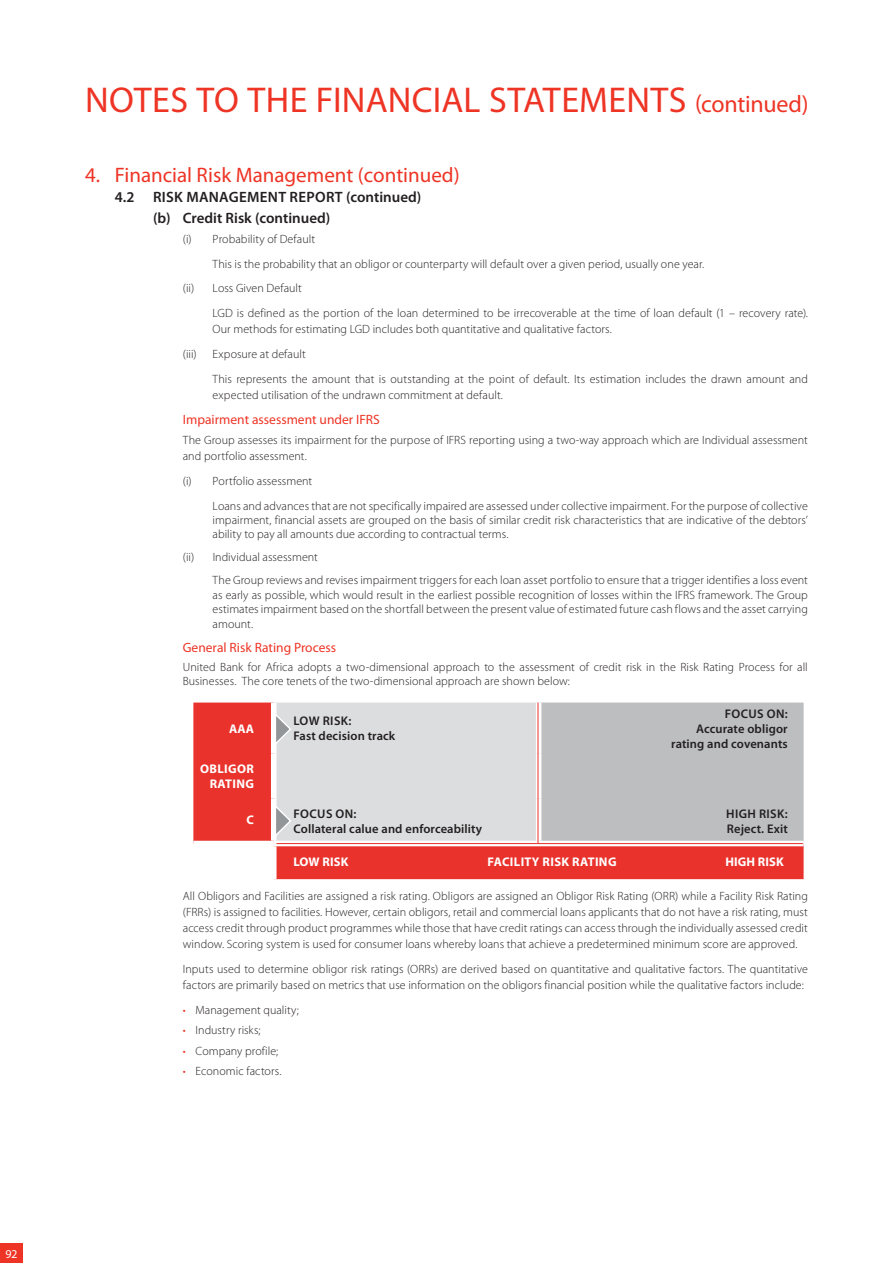
<style>
.page{position:relative;width:893px;height:1263px;background:#fff}
.page>*{position:absolute;margin:0;border:0;box-sizing:border-box;transform-origin:0 0}
.t1{font:36px "Myriad Pro";letter-spacing:.005em;color:#ee3425}
.t2{font:21px "Myriad Pro";color:#ee3425}
.t3{font:600 15px/20.4px "Myriad Pro";color:#231f20}
.t4{font:13.5px "Myriad Pro";color:#ee3425}
.t5{font:600 12.6px/15px "Myriad Pro";letter-spacing:.01em;color:#231f20}
.t6{font:700 12.6px/15px "Myriad Pro";letter-spacing:.03em;color:#fff;text-align:right}
.t7{font:700 12.6px "Myriad Pro";letter-spacing:.01em;color:#fff}
.t8{font:300 12px/16.2px "Myriad Pro";letter-spacing:.005em;color:#231f20}
.t9{font:12px "Myriad Pro";color:#fff}
.s1{font-size:24px}
</style>
<div class="page">
<svg style="left:193px;top:702px;width:611px;height:177px;background:#d7a7a6"></svg>
<hr style="left:538px;top:702px;width:1px;height:142px;background:#e9322b">
<div style="left:0;top:1243px;width:23px;height:20px;background:#ee3425"></div>
<h1 class="t1" style="left:85px;top:86px;width:725px">NOTES TO THE FINANCIAL STATEMENTS <span class="s1">(continued)</span></h1>
<h2 class="t2" style="left:85px;top:167px;width:376px">4. Financial Risk Management (continued)</h2>
<p class="t3" style="left:153px;top:188px;width:270px;text-indent:-38px">4.2 RISK MANAGEMENT REPORT (continued) (b) Credit Risk (continued)</p>
<p class="t8" style="left:183px;top:232px;width:134px">(i) Probability of Default</p>
<p class="t8" style="left:213px;top:257px;width:493px">This is the probability that an obligor or counterparty will default over a given period, usually one year.</p>
<p class="t8" style="left:183px;top:281px;width:13px">(ii)</p>
<p class="t8" style="left:213px;top:277px;width:597px;line-height:24.8px">Loss Given Default<br>LGD is defined as the portion of the loan determined to be irrecoverable at the time of loan default (1 – recovery rate).</p>
<p class="t8" style="left:213px;top:322px;width:401px">Our methods for estimating LGD includes both quantitative and qualitative factors.</p>
<p class="t8" style="left:183px;top:347px;width:15px">(iii)</p>
<p class="t8" style="left:213px;top:343px;width:597px;line-height:24.8px">Exposure at default<br>This represents the amount that is outstanding at the point of default. Its estimation includes the drawn amount and</p>
<p class="t8" style="left:213px;top:388px;width:292px">expected utilisation of the undrawn commitment at default.</p>
<p class="t4" style="left:183px;top:414px;width:198px">Impairment assessment under IFRS</p>
<p class="t8" style="left:183px;top:433px;width:627px">The Group assesses its impairment for the purpose of IFRS reporting using a two-way approach which are Individual assessment and portfolio assessment.</p>
<p class="t8" style="left:213px;top:470px;width:597px;line-height:24.8px;text-indent:-30px">(i) Portfolio assessment<br>Loans and advances that are not specifically impaired are assessed under collective impairment. For the purpose of collective</p>
<p class="t8" style="left:213px;top:514px;width:597px;line-height:14.4px">impairment, financial assets are grouped on the basis of similar credit risk characteristics that are indicative of the debtors’ ability to pay all amounts due according to contractual terms.</p>
<p class="t8" style="left:183px;top:550px;width:13px">(ii)</p>
<p class="t8" style="left:213px;top:547px;width:597px;line-height:23px">Individual assessment<br>The Group reviews and revises impairment triggers for each loan asset portfolio to ensure that a trigger identifies a loss event</p>
<p class="t8" style="left:213px;top:589px;width:597px;line-height:14.4px;text-align:justify">as early as possible, which would result in the earliest possible recognition of losses within the IFRS framework. The Group estimates impairment based on the shortfall between the present value of estimated future cash flows and the asset carrying amount.</p>
<p class="t4" style="left:183px;top:643px;width:155px">General Risk Rating Process</p>
<p class="t8" style="left:183px;top:661px;width:626px;line-height:14.4px">United Bank for Africa adopts a two-dimensional approach to the assessment of credit risk in the Risk Rating Process for all<br>Businesses. The core tenets of the two-dimensional approach are shown below:</p>
<p class="t6" style="left:229px;top:721px;width:26px">AAA</p>
<p class="t5" style="left:294px;top:715px;width:103px">LOW RISK:<br>Fast decision track</p>
<p class="t5" style="left:671px;top:707px;width:118px;text-align:right">FOCUS ON:<br>Accurate obligor rating and covenants</p>
<p class="t6" style="left:200px;top:761px;width:55px">OBLIGOR<br>RATING</p>
<p class="t6" style="left:246px;top:812px;width:9px">C</p>
<p class="t5" style="left:294px;top:808px;width:190px">FOCUS ON:<br>Collateral calue and enforceability</p>
<p class="t5" style="left:726px;top:808px;width:63px">HIGH RISK:<br>Reject. Exit</p>
<p class="t6" style="left:294px;top:854px;width:56px">LOW RISK</p>
<p class="t6" style="left:488px;top:854px;width:130px">FACILITY RISK RATING</p>
<p class="t7" style="left:725px;top:854px;width:60px">HIGH RISK</p>
<p class="t8" style="left:183px;top:889px;width:627px;text-align:justify">All Obligors and Facilities are assigned a risk rating. Obligors are assigned an Obligor Risk Rating (ORR) while a Facility Risk Rating (FRRs) is assigned to facilities. However, certain obligors, retail and commercial loans applicants that do not have a risk rating, must access credit through product programmes while those that have credit ratings can access through the individually assessed credit window. Scoring system is used for consumer loans whereby loans that achieve a predetermined minimum score are approved.</p>
<p class="t8" style="left:183px;top:962px;width:627px">Inputs used to determine obligor risk ratings (ORRs) are derived based on quantitative and qualitative factors. The quantitative factors are primarily based on metrics that use information on the obligors financial position while the qualitative factors include:</p>
<p class="t8" style="left:196px;top:1001px;width:105px;line-height:20.4px">Management quality;<br>Industry risks;<br>Company profile;<br>Economic factors.</p>
<p class="t9" style="left:6px;top:1249px;width:13px">92</p>
</div>
